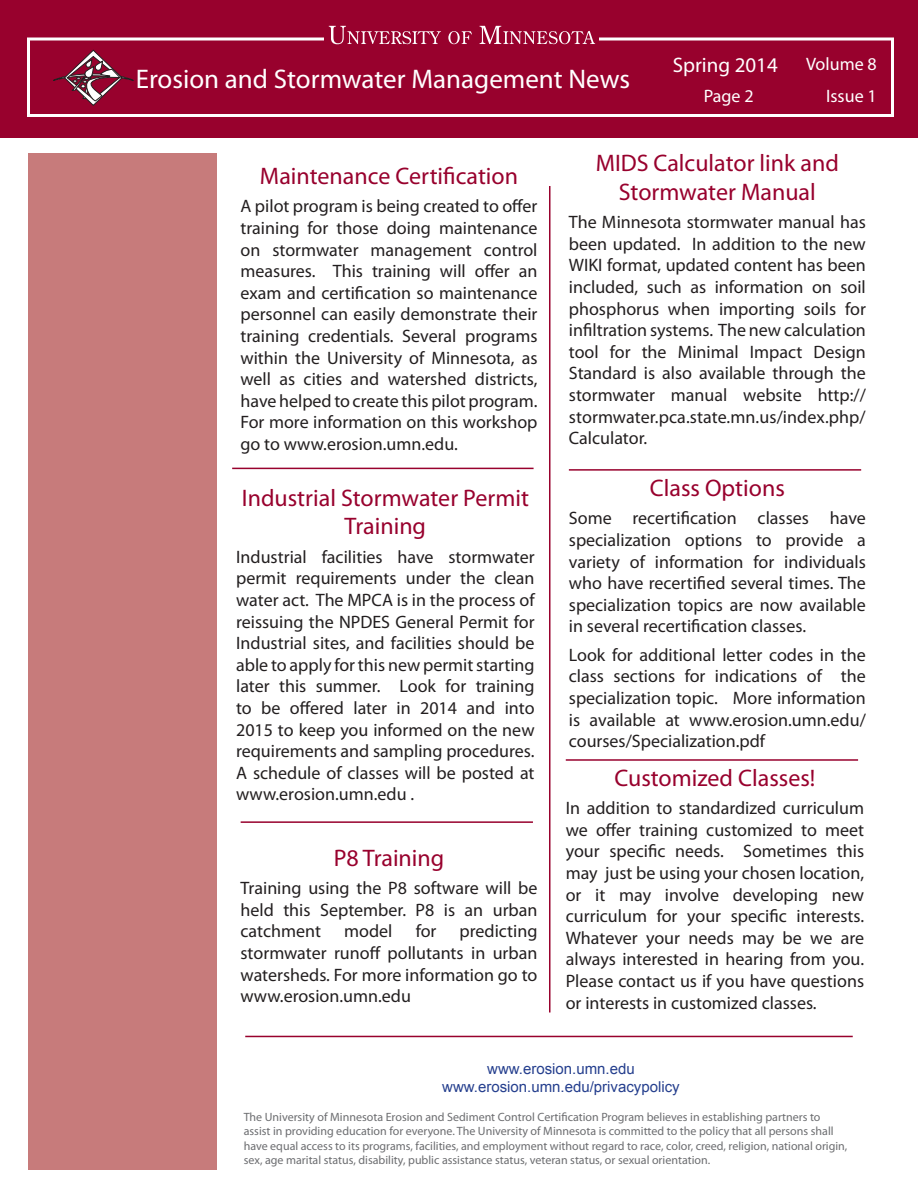
<style>
.page{position:relative;width:918px;height:1188px;background:#fff}
.page>*{position:absolute;margin:0;border:0;box-sizing:border-box;transform-origin:0 0}
.t1{font:27px "Myriad Pro";color:#fff}
.heads{font:24px/28.8px "Myriad Pro";color:#98012d;text-align:center}
.t2{font:21px "Myriad Pro";color:#fff}
.t3{font:18px/21.6px "Myriad Pro";color:#231f20;text-align:justify}
.t4{font:18px "Myriad Pro";color:#fff}
.t5{font:15px "Arial";color:#253f8e}
.t6{font:12px/14.4px "Myriad Pro";color:#6c6d70}
</style>
<div class="page">
<div style="left:0;top:0;width:918px;height:138px;background:#98012d"></div>
<div style="left:27px;top:38px;width:867px;height:79px;border:3px solid #fff"></div>
<div style="left:324px;top:24px;width:275px;height:23px;background:#98012d"></div>
<svg style="left:329px;top:26px;width:112px;height:18px"></svg>
<svg style="left:448px;top:31px;width:24px;height:13px"></svg>
<svg style="left:480px;top:26px;width:115px;height:18px"></svg>
<div style="left:28px;top:153px;width:189px;height:1016px;background:#c77b7b"></div>
<svg style="left:53px;top:50px;width:81px;height:56px"></svg>
<hr style="left:549px;top:186px;width:1px;height:826px;background:#98012d">
<hr style="left:245px;top:1036px;width:608px;height:1px;background:#98012d">
<hr style="left:566px;top:759px;width:292px;height:2px;background:#98012d">
<hr style="left:569px;top:469px;width:292px;height:2px;background:#98012d">
<hr style="left:232px;top:468px;width:302px;height:1px;background:#98012d">
<hr style="left:241px;top:821px;width:292px;height:2px;background:#98012d">
<p class="t1" style="left:136px;top:62px;width:496px">Erosion and Stormwater Management News</p>
<p class="t2" style="left:673px;top:52px;width:107px">Spring 2014</p>
<p class="t4" style="left:704px;top:85px;width:51px">Page 2</p>
<p class="t4" style="left:806px;top:53px;width:72px">Volume 8</p>
<p class="t4" style="left:826px;top:85px;width:52px">Issue 1</p>
<p class="heads" style="left:260px;top:161px;width:260px">Maintenance Certification</p>
<p class="t3" style="left:241px;top:195px;width:299px">A pilot program is being created to offer training for those doing maintenance on stormwater management control measures. This training will offer an exam and certification so maintenance personnel can easily demonstrate their training credentials. Several programs within the University of Minnesota, as well as cities and watershed districts, have helped to create this pilot program.<br>For more information on this workshop go to www.erosion.umn.edu.</p>
<p class="heads" style="left:242px;top:483px;width:289px">Industrial Stormwater Permit<br>Training</p>
<p class="t3" style="left:236px;top:546px;width:300px">Industrial facilities have stormwater permit requirements under the clean water act. The MPCA is in the process of reissuing the NPDES General Permit for Industrial sites, and facilities should be able to apply for this new permit starting later this summer. Look for training to be offered later in 2014 and into 2015 to keep you informed on the new requirements and sampling procedures.<br>A schedule of classes will be posted at www.erosion.umn.edu .</p>
<p class="heads" style="left:334px;top:843px;width:112px">P8 Training</p>
<p class="t3" style="left:241px;top:877px;width:299px">Training using the P8 software will be held this September. P8 is an urban catchment</p>
<p class="t3" style="left:344px;top:920px;width:50px">model</p>
<p class="t3" style="left:416px;top:920px;width:22px">for</p>
<p class="t3" style="left:241px;top:920px;width:299px;text-indent:219px">predicting stormwater runoff pollutants in urban watersheds. For more information go to www.erosion.umn.edu</p>
<p class="heads" style="left:596px;top:148px;width:245px">MIDS Calculator link and<br>Stormwater Manual</p>
<p class="t3" style="left:569px;top:211px;width:299px">The Minnesota stormwater manual has been updated. In addition to the new WIKI format, updated content has been included, such as information on soil phosphorus when importing soils for infiltration systems. The new calculation tool for the Minimal Impact Design Standard is also available through the stormwater manual website http:// stormwater.pca.state.mn.us/index.php/ Calculator.</p>
<p class="heads" style="left:650px;top:473px;width:136px">Class Options</p>
<p class="t3" style="left:569px;top:507px;width:299px">Some recertification classes have specialization options to provide a variety of information for individuals who have recertified several times. The specialization topics are now available in several recertification classes.</p>
<p class="t3" style="left:569px;top:644px;width:299px">Look for additional letter codes in the class sections for indications of the specialization topic. More information is available at www.erosion.umn.edu/ courses/Specialization.pdf</p>
<p class="heads" style="left:614px;top:763px;width:202px">Customized Classes!</p>
<p class="t3" style="left:566px;top:797px;width:300px">In addition to standardized curriculum we offer training customized to meet your specific needs. Sometimes this may just be using your chosen location, or it may involve developing new curriculum for your specific interests.<br>Whatever your needs may be we are always interested in hearing from you.<br>Please contact us if you have questions or interests in customized classes.</p>
<p class="t5" style="left:487px;top:1059px;width:149px">www.erosion.umn.edu</p>
<p class="t5" style="left:442px;top:1077px;width:239px">www.erosion.umn.edu/privacypolicy</p>
<p class="t6" style="left:244px;top:1109px;width:605px">The University of Minnesota Erosion and Sediment Control Certification Program believes in establishing partners to assist in providing education for everyone. The University of Minnesota is committed to the policy that all persons shall have equal access to its programs, facilities, and employment without regard to race, color, creed, religion, national origin, sex, age marital status, disability, public assistance status, veteran status, or sexual orientation.</p>
</div>
